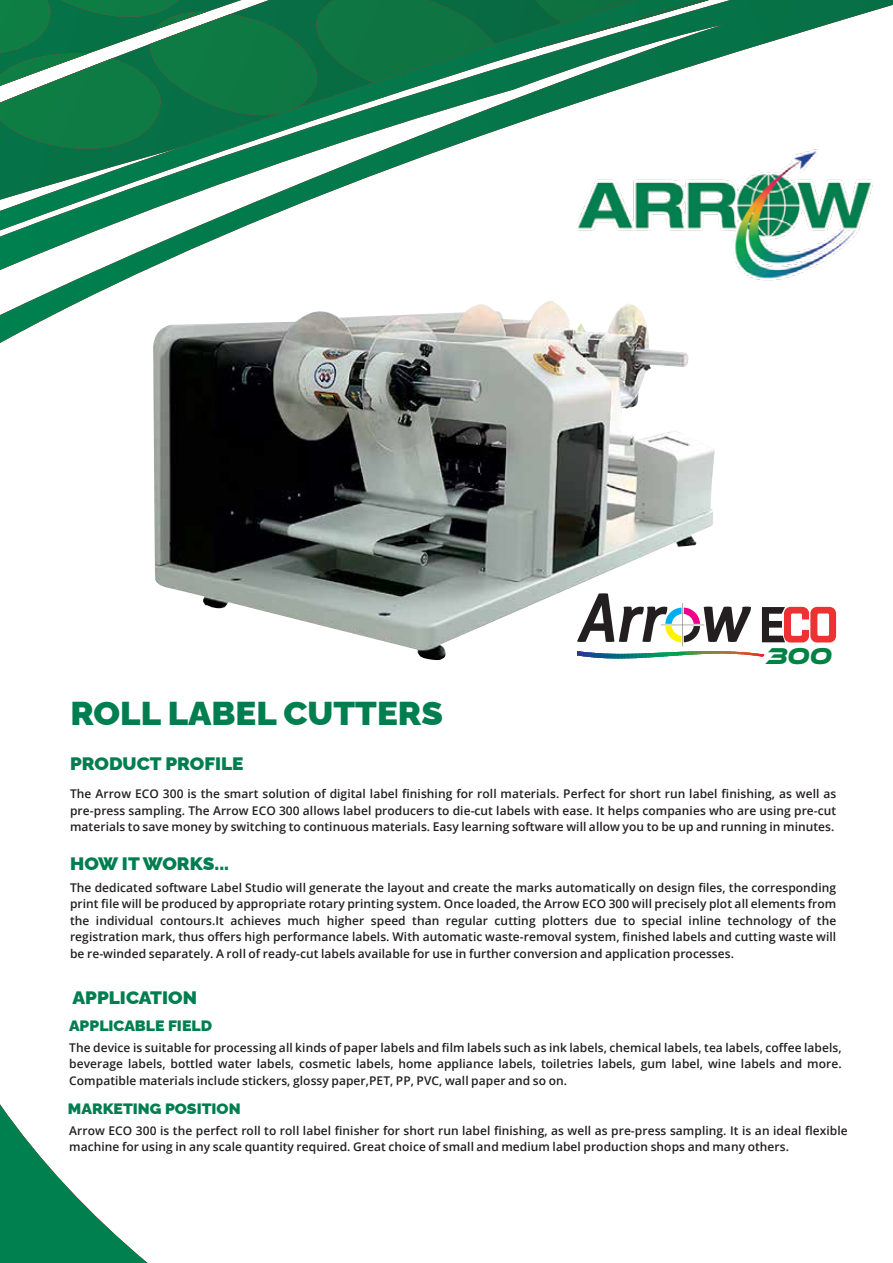
<style>
.page{position:relative;width:893px;height:1263px;background:#fff}
.page>*{position:absolute;margin:0;border:0;box-sizing:border-box;transform-origin:0 0}
.t1{font:900 33px "Raleway";color:#007e50;scale:1.05 1}
.t2{font:italic 23.7px "Ethnocentric Rg";color:#008245}
.t3{font:900 18px "Raleway";color:#007e50;scale:1.05 1}
.t4{font:900 15px "Raleway";color:#007e50;scale:1.05 1}
.t5{font:600 12px/16.5px "Open Sans";letter-spacing:.005em;color:#231f20;text-align:justify}
</style>
<div class="page">
<svg style="left:0;top:0;width:893px;height:343px"></svg>
<svg style="left:0;top:1104px;width:148px;height:159px"></svg>
<img style="left:564px;top:147px;width:329px;height:135px">
<svg style="left:715px;top:606px;width:121px;height:51px"></svg>
<img style="left:153px;top:301px;width:562px;height:359px">
<h1 class="t1" style="left:70px;top:688px;width:356px">ROLL LABEL CUTTERS</h1>
<h3 class="t3" style="left:70px;top:750px;width:167px">PRODUCT PROFILE</h3>
<h2 class="t2" style="left:765px;top:641px;width:68px">300</h2>
<p class="t5" style="left:70px;top:785px;width:768px">The Arrow ECO 300 is the smart solution of digital label finishing for roll materials. Perfect for short run label finishing, as well as pre-press sampling. The Arrow ECO 300 allows label producers to die-cut labels with ease. It helps companies who are using pre-cut materials to save money by switching to continuous materials. Easy learning software will allow you to be up and running in minutes.</p>
<h3 class="t3" style="left:70px;top:850px;width:153px">HOW IT WORKS...</h3>
<p class="t5" style="left:70px;top:879px;width:768px">The dedicated software Label Studio will generate the layout and create the marks automatically on design files, the corresponding print file will be produced by appropriate rotary printing system. Once loaded, the Arrow ECO 300 will precisely plot all elements from the individual contours.It achieves much higher speed than regular cutting plotters due to special inline technology of the registration mark, thus offers high performance labels. With automatic waste-removal system, finished labels and cutting waste will be re-winded separately. A roll of ready-cut labels available for use in further conversion and application processes.</p>
<h3 class="t3" style="left:73px;top:984px;width:120px">APPLICATION</h3>
<p class="t4" style="left:69px;top:1014px;width:138px">APPLICABLE FIELD</p>
<p class="t5" style="left:69px;top:1039px;width:774px">The device is suitable for processing all kinds of paper labels and film labels such as ink labels, chemical labels, tea labels, coffee labels, beverage labels, bottled water labels, cosmetic labels, home appliance labels, toiletries labels, gum label, wine labels and more.<br>Compatible materials include stickers, glossy paper,PET, PP, PVC, wall paper and so on.</p>
<p class="t4" style="left:68px;top:1097px;width:166px">MARKETING POSITION</p>
<p class="t5" style="left:69px;top:1122px;width:780px">Arrow ECO 300 is the perfect roll to roll label finisher for short run label finishing, as well as pre-press sampling. It is an ideal flexible machine for using in any scale quantity required. Great choice of small and medium label production shops and many others.</p>
</div>
